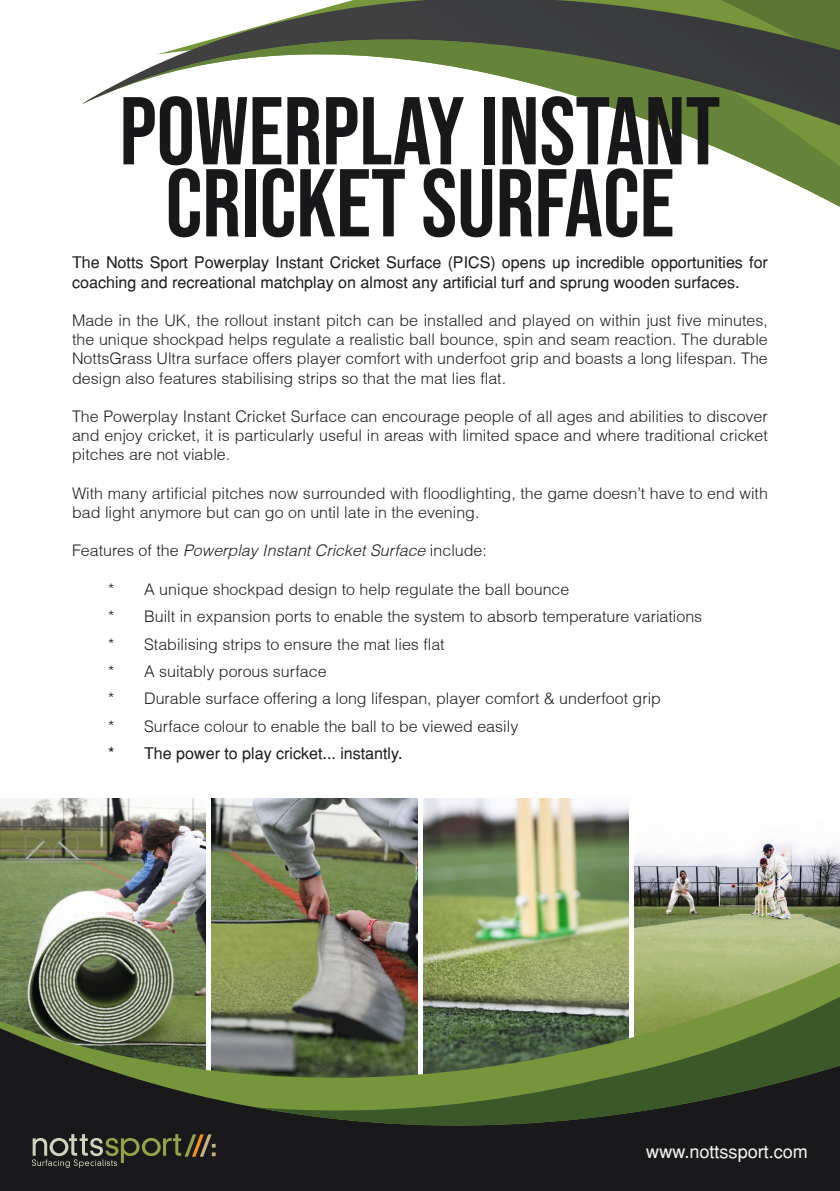
<style>
.page{position:relative;width:840px;height:1191px;background:#fff}
.page>*{position:absolute;margin:0;border:0;box-sizing:border-box;transform-origin:0 0}
.t1{font:96px/72px "Bebas Neue";color:#18181a;text-align:center}
.t2{font:18px "Helvetica";color:#eff0f0}
.t3{font:300 16px/19.2px "Helvetica";color:#1f2020;text-align:justify}
.t4{font:16px/19.2px "Helvetica";color:#1f2020}
.t5{font:italic 300 16px "Helvetica";color:#1f2020}
.s1{font-style:normal}
</style>
<div class="page">
<svg style="left:92px;top:0;width:747px;height:207px"></svg>
<svg style="left:362px;top:0;width:477px;height:144px"></svg>
<img style="left:423px;top:799px;width:205px;height:77px">
<img style="left:212px;top:799px;width:205px;height:77px">
<img style="left:0;top:799px;width:205px;height:77px">
<img style="left:634px;top:840px;width:205px;height:36px">
<img style="left:0;top:876px;width:839px;height:315px">
<svg style="left:244px;top:935px;width:595px;height:215px;background:#637148"></svg>
<svg style="left:32px;top:1134px;width:183px;height:33px;background:#414234"></svg>
<p class="t1" style="left:119px;top:94px;width:602px">POWERPLAY INSTANT<br>CRICKET SURFACE</p>
<p class="t4" style="left:72px;top:253px;width:697px">The Notts Sport Powerplay Instant Cricket Surface (PICS) opens up incredible opportunities for coaching and recreational matchplay on almost any artificial turf and sprung wooden surfaces.</p>
<p class="t3" style="left:72px;top:310px;width:697px">Made in the UK, the rollout instant pitch can be installed and played on within just five minutes, the unique shockpad helps regulate a realistic ball bounce, spin and seam reaction. The durable NottsGrass Ultra surface offers player comfort with underfoot grip and boasts a long lifespan. The design also features stabilising strips so that the mat lies flat.</p>
<p class="t3" style="left:72px;top:406px;width:697px">The Powerplay Instant Cricket Surface can encourage people of all ages and abilities to discover and enjoy cricket, it is particularly useful in areas with limited space and where traditional cricket pitches are not viable.</p>
<p class="t3" style="left:72px;top:483px;width:697px">With many artificial pitches now surrounded with floodlighting, the game doesn’t have to end with bad light anymore but can go on until late in the evening.</p>
<p class="t5" style="left:72px;top:541px;width:416px"><span class="s1">Features of the</span> Powerplay Instant Cricket Surface <span class="s1">include:</span></p>
<p class="t3" style="left:108px;top:579px;width:462px">* A unique shockpad design to help regulate the ball bounce</p>
<p class="t3" style="left:108px;top:607px;width:595px">* Built in expansion ports to enable the system to absorb temperature variations</p>
<p class="t3" style="left:108px;top:634px;width:338px">* Stabilising strips to ensure the mat lies flat</p>
<p class="t3" style="left:108px;top:661px;width:220px">* A suitably porous surface</p>
<p class="t3" style="left:108px;top:689px;width:554px">* Durable surface offering a long lifespan, player comfort &amp; underfoot grip</p>
<p class="t3" style="left:108px;top:716px;width:411px">* Surface colour to enable the ball to be viewed easily</p>
<p class="t4" style="left:108px;top:743px;width:296px">* The power to play cricket... instantly.</p>
<p class="t2" style="left:646px;top:1140px;width:163px">www.nottssport.com</p>
</div>
